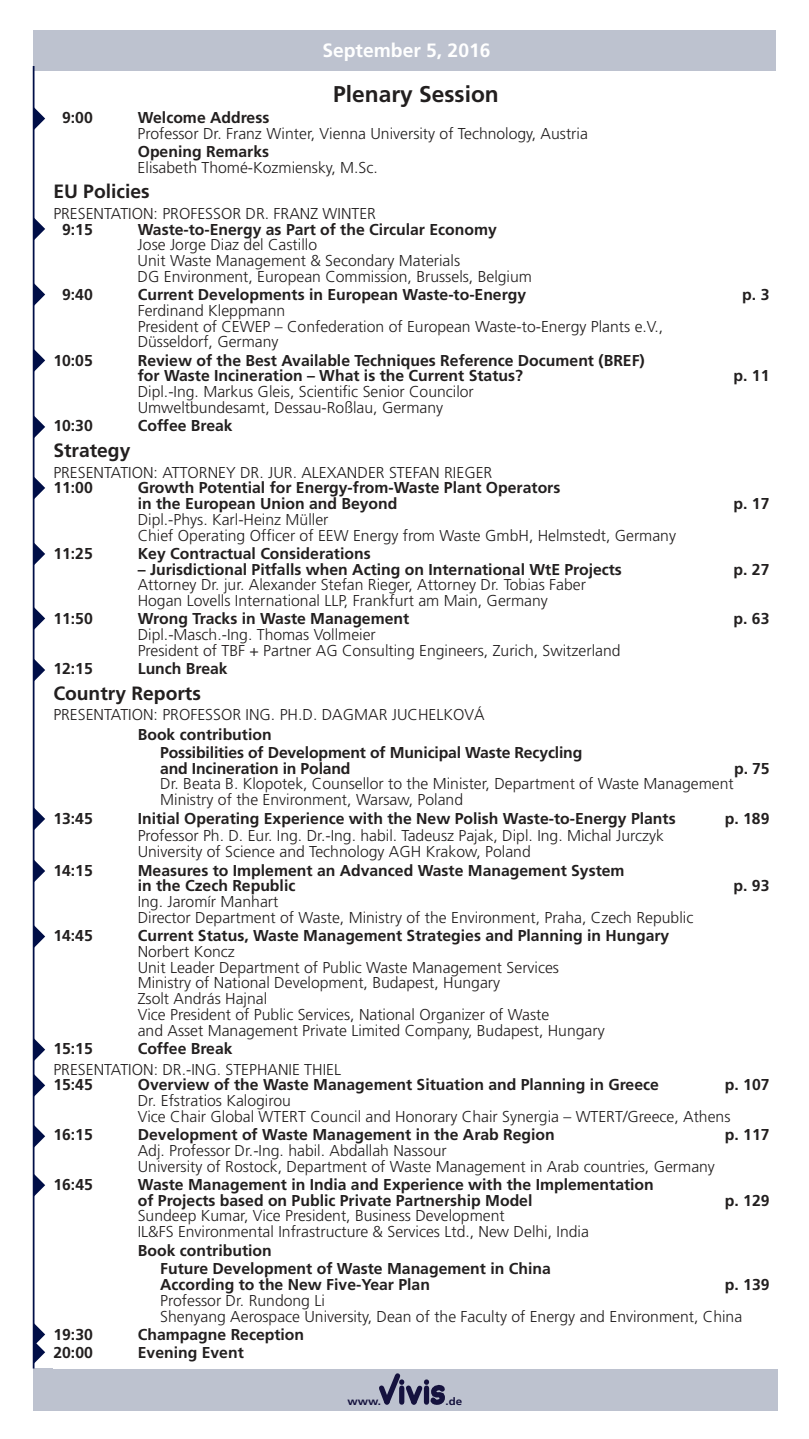
<style>
.page{position:relative;width:809px;height:1439px;background:#fff}
.page>*{position:absolute;margin:0;border:0;box-sizing:border-box;transform-origin:0 0}
.t1{font:700 22.75px "Frutiger";color:#221f1f}
.t2{font:700 19.25px "Frutiger";color:#221f1f}
.t3{font:700 19.25px "Frutiger";color:#fff}
.t4{font:300 15.75px/15.8px "Frutiger";color:#221f1f}
.t5{font:700 15.75px/15.8px "Frutiger";color:#221f1f}
.t6{font:700 10.5px "Frutiger";color:#15123e;scale:1.1 1}
</style>
<div class="page">
<div style="left:33px;top:31px;width:742px;height:40px;background:#bdc2cf"></div>
<div style="left:33px;top:1368px;width:744px;height:42px;background:#bdc2cf"></div>
<svg style="left:379px;top:1373px;width:66px;height:32px"></svg>
<hr style="left:33px;top:66px;width:1px;height:1302px;background:#000e47">
<svg style="left:34px;top:107px;width:11px;height:23px"></svg>
<svg style="left:34px;top:217px;width:11px;height:23px"></svg>
<svg style="left:34px;top:283px;width:11px;height:23px"></svg>
<svg style="left:34px;top:349px;width:11px;height:23px"></svg>
<svg style="left:34px;top:415px;width:11px;height:23px"></svg>
<svg style="left:34px;top:476px;width:11px;height:23px"></svg>
<svg style="left:34px;top:542px;width:11px;height:23px"></svg>
<svg style="left:34px;top:607px;width:11px;height:23px"></svg>
<svg style="left:34px;top:658px;width:11px;height:23px"></svg>
<svg style="left:34px;top:807px;width:11px;height:23px"></svg>
<svg style="left:34px;top:925px;width:11px;height:23px"></svg>
<svg style="left:34px;top:859px;width:11px;height:23px"></svg>
<svg style="left:34px;top:1073px;width:11px;height:24px"></svg>
<svg style="left:34px;top:1038px;width:11px;height:23px"></svg>
<svg style="left:34px;top:1124px;width:11px;height:24px"></svg>
<svg style="left:34px;top:1173px;width:11px;height:23px"></svg>
<svg style="left:34px;top:1322px;width:11px;height:41px"></svg>
<p class="t3" style="left:322px;top:43px;width:169px">September 5, 2016</p>
<h1 class="t1" style="left:333px;top:85px;width:167px">Plenary Session</h1>
<p class="t5" style="left:62px;top:111px;width:32px">9:00</p>
<p class="t5" style="left:138px;top:111px;width:133px">Welcome Address</p>
<p class="t4" style="left:138px;top:126px;width:452px">Professor Dr. Franz Winter, Vienna University of Technology, Austria</p>
<p class="t5" style="left:138px;top:145px;width:133px">Opening Remarks</p>
<p class="t4" style="left:138px;top:160px;width:242px">Elisabeth Thomé-Kozmiensky, M.Sc.</p>
<p class="t2" style="left:53px;top:183px;width:98px">EU Policies</p>
<p class="t4" style="left:53px;top:207px;width:324px">PRESENTATION: PROFESSOR DR. FRANZ WINTER</p>
<p class="t5" style="left:62px;top:222px;width:32px">9:15</p>
<p class="t5" style="left:138px;top:222px;width:360px">Waste-to-Energy as Part of the Circular Economy</p>
<p class="t4" style="left:138px;top:238px;width:396px">Jose Jorge Diaz del Castillo<br>Unit Waste Management &amp; Secondary Materials<br>DG Environment, European Commission, Brussels, Belgium</p>
<p class="t5" style="left:62px;top:288px;width:32px">9:40</p>
<p class="t5" style="left:138px;top:288px;width:390px">Current Developments in European Waste-to-Energy</p>
<p class="t5" style="left:742px;top:288px;width:29px">p. 3</p>
<p class="t4" style="left:138px;top:304px;width:527px">Ferdinand Kleppmann<br>President of CEWEP – Confederation of European Waste-to-Energy Plants e.V.,<br>Düsseldorf, Germany</p>
<p class="t5" style="left:53px;top:353px;width:41px">10:05</p>
<p class="t5" style="left:138px;top:353px;width:508px">Review of the Best Available Techniques Reference Document (BREF) for Waste Incineration – What is the Current Status?</p>
<p class="t5" style="left:733px;top:369px;width:37px">p. 11</p>
<p class="t4" style="left:138px;top:385px;width:338px">Dipl.-Ing. Markus Gleis, Scientific Senior Councilor<br>Umweltbundesamt, Dessau-Roßlau, Germany</p>
<p class="t5" style="left:53px;top:419px;width:41px">10:30</p>
<p class="t5" style="left:138px;top:419px;width:96px">Coffee Break</p>
<p class="t2" style="left:53px;top:442px;width:79px">Strategy</p>
<p class="t4" style="left:53px;top:465px;width:440px">PRESENTATION: ATTORNEY DR. JUR. ALEXANDER STEFAN RIEGER</p>
<p class="t5" style="left:53px;top:481px;width:41px">11:00</p>
<p class="t5" style="left:138px;top:481px;width:424px">Growth Potential for Energy-from-Waste Plant Operators in the European Union and Beyond</p>
<p class="t4" style="left:138px;top:512px;width:540px">Dipl.-Phys. Karl-Heinz Müller<br>Chief Operating Officer of EEW Energy from Waste GmbH, Helmstedt, Germany</p>
<p class="t5" style="left:733px;top:497px;width:37px">p. 17</p>
<p class="t5" style="left:53px;top:547px;width:41px">11:25</p>
<p class="t5" style="left:138px;top:547px;width:234px">Key Contractual Considerations</p>
<p class="t5" style="left:138px;top:562px;width:485px">– Jurisdictional Pitfalls when Acting on International WtE Projects</p>
<p class="t5" style="left:733px;top:562px;width:37px">p. 27</p>
<p class="t4" style="left:138px;top:578px;width:450px">Attorney Dr. jur. Alexander Stefan Rieger, Attorney Dr. Tobias Faber<br>Hogan Lovells International LLP, Frankfurt am Main, Germany</p>
<p class="t5" style="left:53px;top:612px;width:41px">11:50</p>
<p class="t5" style="left:138px;top:612px;width:273px">Wrong Tracks in Waste Management</p>
<p class="t5" style="left:733px;top:612px;width:37px">p. 63</p>
<p class="t4" style="left:138px;top:628px;width:484px">Dipl.-Masch.-Ing. Thomas Vollmeier<br>President of TBF + Partner AG Consulting Engineers, Zurich, Switzerland</p>
<p class="t5" style="left:53px;top:662px;width:41px">12:15</p>
<p class="t5" style="left:138px;top:662px;width:91px">Lunch Break</p>
<p class="t2" style="left:53px;top:685px;width:149px">Country Reports</p>
<p class="t4" style="left:53px;top:708px;width:433px">PRESENTATION: PROFESSOR ING. PH.D. DAGMAR JUCHELKOVÁ</p>
<p class="t5" style="left:160px;top:726px;width:424px;line-height:18.2px;text-indent:-22px">Book contribution<br>Possibilities of Development of Municipal Waste Recycling</p>
<p class="t5" style="left:160px;top:761px;width:192px">and Incineration in Poland</p>
<p class="t5" style="left:734px;top:761px;width:37px">p. 75</p>
<p class="t4" style="left:160px;top:777px;width:575px">Dr. Beata B. Klopotek, Counsellor to the Minister, Department of Waste Management<br>Ministry of the Environment, Warsaw, Poland</p>
<p class="t5" style="left:53px;top:812px;width:41px">13:45</p>
<p class="t5" style="left:138px;top:812px;width:539px">Initial Operating Experience with the New Polish Waste-to-Energy Plants</p>
<p class="t5" style="left:724px;top:812px;width:46px">p. 189</p>
<p class="t4" style="left:138px;top:828px;width:528px;line-height:16.6px">Professor Ph. D. Eur. Ing. Dr.-Ing. habil. Tadeusz Pajak, Dipl. Ing. Michal Jurczyk<br>University of Science and Technology AGH Krakow, Poland</p>
<p class="t5" style="left:53px;top:863px;width:41px">14:15</p>
<p class="t5" style="left:138px;top:863px;width:488px">Measures to Implement an Advanced Waste Management System in the Czech Republic</p>
<p class="t5" style="left:733px;top:879px;width:37px">p. 93</p>
<p class="t4" style="left:138px;top:895px;width:557px">Ing. Jaromír Manhart<br>Director Department of Waste, Ministry of the Environment, Praha, Czech Republic</p>
<p class="t5" style="left:53px;top:929px;width:41px">14:45</p>
<p class="t5" style="left:138px;top:929px;width:533px">Current Status, Waste Management Strategies and Planning in Hungary</p>
<p class="t4" style="left:138px;top:944px;width:468px">Norbert Koncz<br>Unit Leader Department of Public Waste Management Services Ministry of National Development, Budapest, Hungary<br>Zsolt András Hajnal<br>Vice President of Public Services, National Organizer of Waste<br>and Asset Management Private Limited Company, Budapest, Hungary</p>
<p class="t5" style="left:53px;top:1041px;width:41px">15:15</p>
<p class="t5" style="left:138px;top:1041px;width:96px">Coffee Break</p>
<p class="t4" style="left:53px;top:1062px;width:289px">PRESENTATION: DR.-ING. STEPHANIE THIEL</p>
<p class="t5" style="left:53px;top:1078px;width:41px">15:45</p>
<p class="t5" style="left:138px;top:1078px;width:522px">Overview of the Waste Management Situation and Planning in Greece</p>
<p class="t5" style="left:724px;top:1078px;width:46px">p. 107</p>
<p class="t4" style="left:138px;top:1094px;width:594px">Dr. Efstratios Kalogirou<br>Vice Chair Global WTERT Council and Honorary Chair Synergia – WTERT/Greece, Athens</p>
<p class="t5" style="left:53px;top:1128px;width:41px">16:15</p>
<p class="t5" style="left:138px;top:1128px;width:418px">Development of Waste Management in the Arab Region</p>
<p class="t5" style="left:724px;top:1128px;width:46px">p. 117</p>
<p class="t4" style="left:138px;top:1143px;width:578px">Adj. Professor Dr.-Ing. habil. Abdallah Nassour<br>University of Rostock, Department of Waste Management in Arab countries, Germany</p>
<p class="t5" style="left:53px;top:1177px;width:41px">16:45</p>
<p class="t5" style="left:138px;top:1177px;width:517px">Waste Management in India and Experience with the Implementation of Projects based on Public Private Partnership Model</p>
<p class="t5" style="left:725px;top:1193px;width:46px">p. 129</p>
<p class="t4" style="left:138px;top:1209px;width:452px">Sundeep Kumar, Vice President, Business Development<br>IL&amp;FS Environmental Infrastructure &amp; Services Ltd., New Delhi, India</p>
<p class="t5" style="left:160px;top:1243px;width:392px;line-height:18.2px;text-indent:-22px">Book contribution<br>Future Development of Waste Management in China</p>
<p class="t5" style="left:160px;top:1278px;width:271px">According to the New Five-Year Plan</p>
<p class="t5" style="left:725px;top:1278px;width:46px">p. 139</p>
<p class="t4" style="left:160px;top:1293px;width:583px">Professor Dr. Rundong Li<br>Shenyang Aerospace University, Dean of the Faculty of Energy and Environment, China</p>
<p class="t5" style="left:53px;top:1327px;width:41px">19:30</p>
<p class="t5" style="left:138px;top:1327px;width:168px">Champagne Reception</p>
<p class="t5" style="left:53px;top:1346px;width:41px">20:00</p>
<p class="t5" style="left:138px;top:1346px;width:107px">Evening Event</p>
<p class="t6" style="left:347px;top:1395px;width:32px">www.</p>
<p class="t6" style="left:445px;top:1395px;width:17px">.de</p>
</div>
